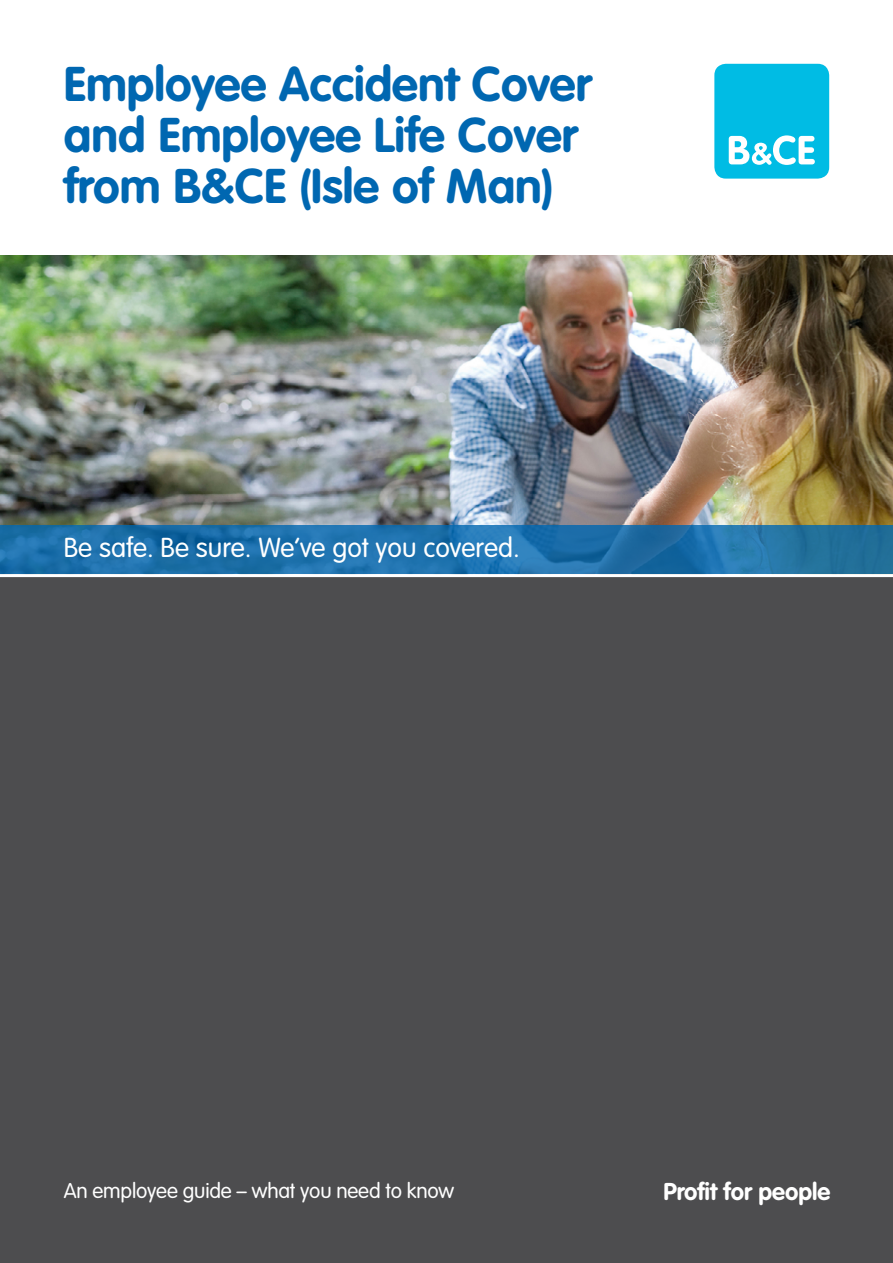
<style>
.page{position:relative;width:893px;height:1263px;background:#fff}
.page>*{position:absolute;margin:0;border:0;box-sizing:border-box;transform-origin:0 0}
.t1{font:700 48px/51px "VAG Rounded Std";color:#0067b1}
.t2{font:300 27px "VAG Rounded Std";color:#fff}
.t3{font:700 24px "VAG Rounded Std";color:#fff}
.t4{font:300 21px "VAG Rounded Std";letter-spacing:-.01em;color:#fff}
</style>
<div class="page">
<div style="left:0;top:574px;width:893px;height:689px;background:#4d4d4f"></div>
<div style="left:714px;top:64px;width:115px;height:115px;background:#00bce4;border-radius:11px"></div>
<svg style="left:729px;top:135px;width:86px;height:30px"></svg>
<img style="left:0;top:255px;width:893px;height:270px">
<svg style="left:0;top:525px;width:893px;height:49px;background:#1e70a9"></svg>
<hr style="left:0;top:574px;width:893px;height:3px;background:#fff">
<p class="t1" style="left:64px;top:60px;width:529px">Employee Accident Cover and Employee Life Cover from B&amp;CE (Isle of Man)</p>
<p class="t2" style="left:64px;top:532px;width:458px">Be safe. Be sure. We’ve got you covered.</p>
<p class="t4" style="left:64px;top:1179px;width:392px">An employee guide – what you need to know</p>
<p class="t3" style="left:663px;top:1177px;width:169px">Profit for people</p>
</div>
